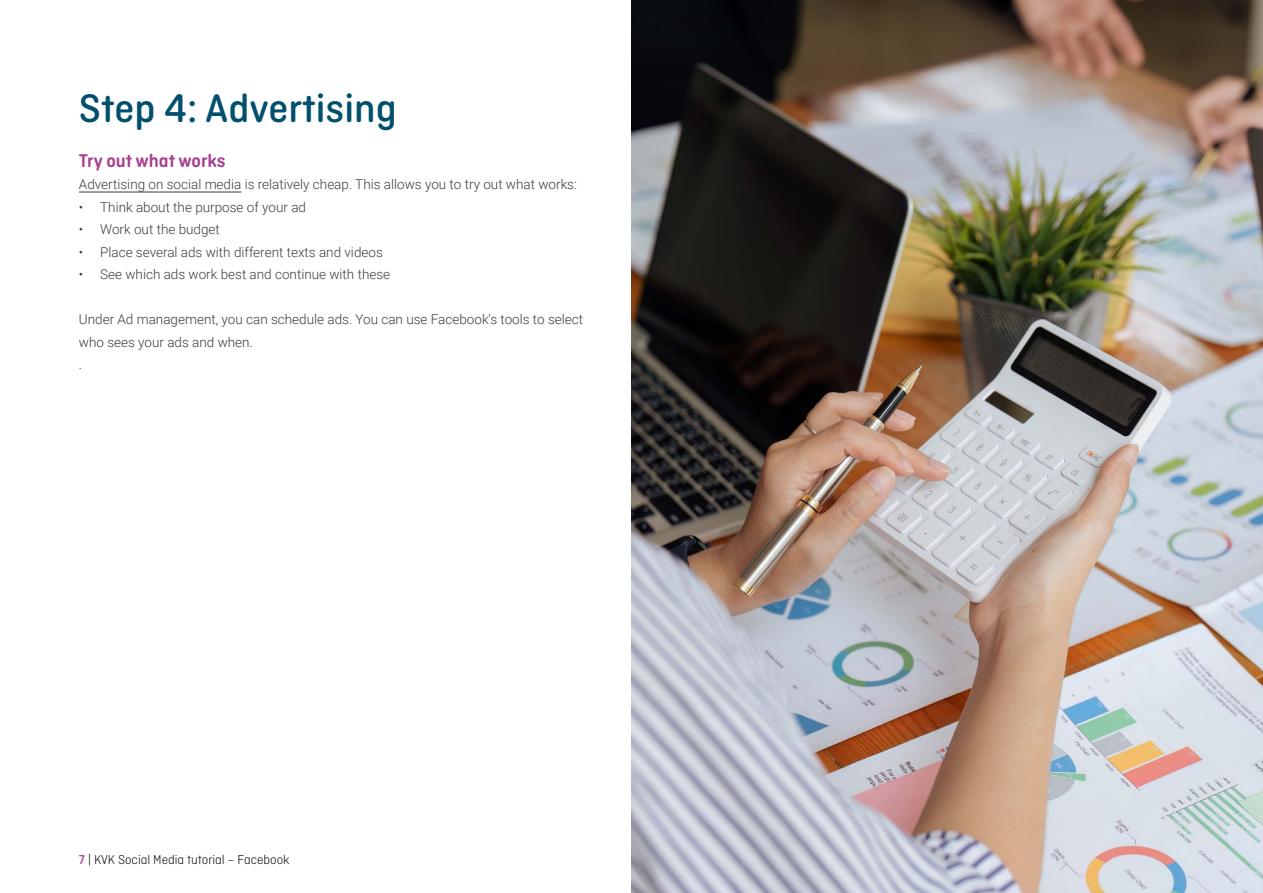
<style>
.page{position:relative;width:1263px;height:893px;background:#fff}
.page>*{position:absolute;margin:0;border:0;box-sizing:border-box;transform-origin:0 0}
._5_Kop_1{font:500 42px "Ciutadella Rounded";color:#00506d}
._2_Tussenkop{font:600 19.5px "Ciutadella Rounded";color:#a84191}
._0_plat{font:300 13.5px/22.5px "Roboto";color:#3c3c3b}
.t1{font:300 13.5px "Ciutadella Rounded";color:#000}
.s1{font-weight:500;color:#a84191}
</style>
<div class="page">
<hr style="left:79px;top:192px;width:162px;height:1px;background:#3c3c3b">
<img style="left:631px;top:0;width:632px;height:893px">
<h2 class="_5_Kop_1" style="left:79px;top:84px;width:319px">Step 4: Advertising</h2>
<h3 class="_2_Tussenkop" style="left:79px;top:149px;width:148px">Try out what works</h3>
<p class="_0_plat" style="left:79px;top:172px;width:499px">Advertising on social media is relatively cheap. This allows you to try out what works:</p>
<p class="_0_plat" style="left:79px;top:195px;width:229px">• Think about the purpose of your ad</p>
<p class="_0_plat" style="left:79px;top:217px;width:142px">• Work out the budget</p>
<p class="_0_plat" style="left:79px;top:240px;width:305px">• Place several ads with different texts and videos</p>
<p class="_0_plat" style="left:79px;top:262px;width:313px">• See which ads work best and continue with these</p>
<p class="_0_plat" style="left:79px;top:307px;width:506px">Under Ad management, you can schedule ads. You can use Facebook's tools to select who sees your ads and when.</p>
<p class="_0_plat" style="left:79px;top:352px;width:5px">.</p>
<p class="t1" style="left:79px;top:852px;width:212px"><span class="s1">7</span> | KVK Social Media tutorial – Facebook</p>
</div>
